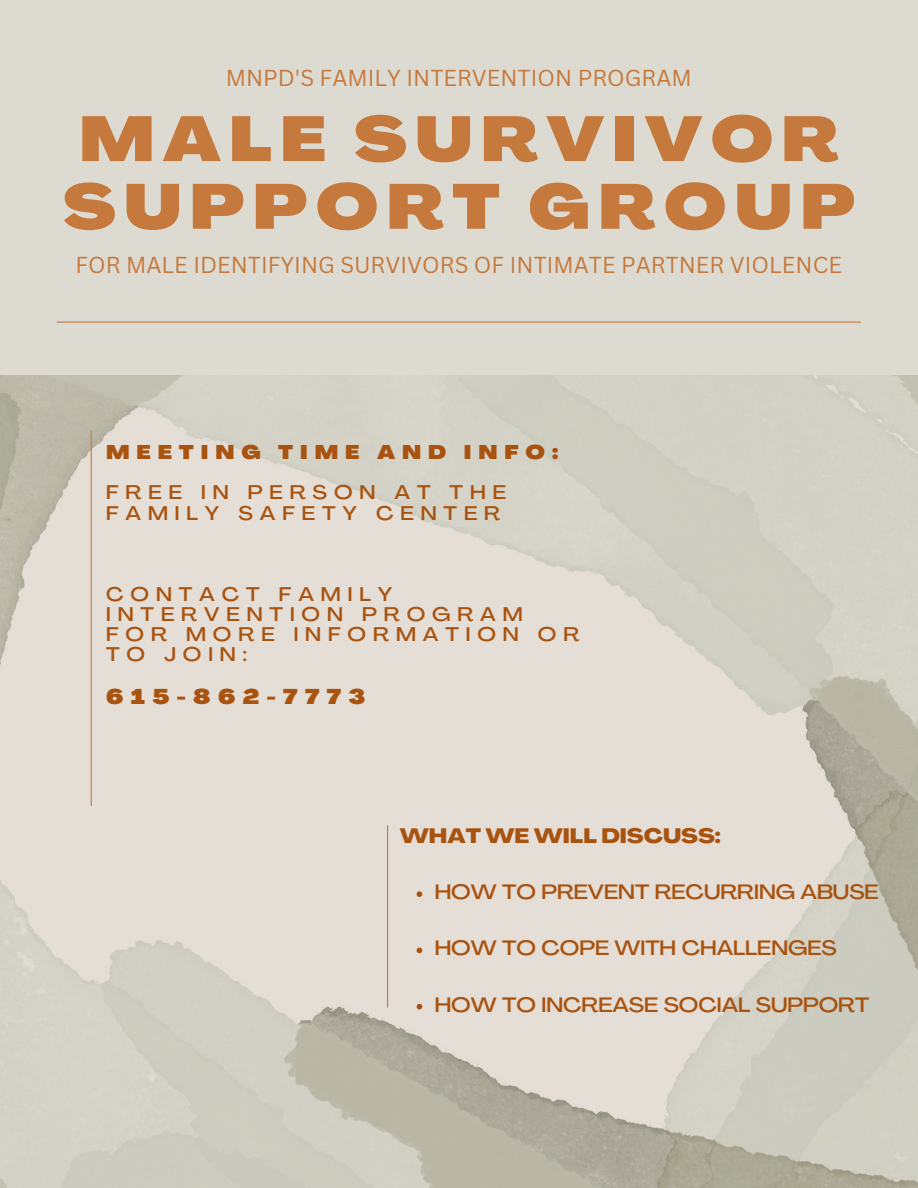
<style>
.page{position:relative;width:918px;height:1188px;background:#dddbd1}
.page>*{position:absolute;margin:0;border:0;box-sizing:border-box;transform-origin:0 0}
.t1{font:900 expanded 62.4px/67.7px "Agrandir";letter-spacing:.13em;color:#c6793d}
.t2{font:22.5px "Canva Sans";color:#c6793d}
.t3{font:900 expanded 21px "Agrandir";letter-spacing:.355em;color:#a85310}
.t4{font:500 expanded 20.55px "Agrandir";color:#a85310}
.t5{font:800 expanded 20.55px "Agrandir";color:#a85310}
.t6{font:500 expanded 19.5px/20.2px "Agrandir";letter-spacing:.355em;color:#a85310}
.t7{font:900 expanded 19.5px "Agrandir";letter-spacing:.355em;color:#a85310}
</style>
<div class="page">
<img style="left:0;top:375px;width:918px;height:813px">
<hr style="left:387px;top:825px;width:1px;height:183px;background:#c6793d">
<hr style="left:57px;top:322px;width:804px;height:1px;background:#c6793d">
<hr style="left:91px;top:430px;width:1px;height:376px;background:#c6793d">
<svg style="left:417px;top:891px;width:5px;height:6px"></svg>
<svg style="left:417px;top:948px;width:5px;height:5px"></svg>
<svg style="left:417px;top:1004px;width:5px;height:5px"></svg>
<p class="t2" style="left:226px;top:62px;width:468px">MNPD'S FAMILY INTERVENTION PROGRAM</p>
<h1 class="t1" style="left:63px;top:112px;width:794px">MALE SURVIVOR<br>SUPPORT GROUP</h1>
<p class="t2" style="left:75px;top:249px;width:768px">FOR MALE IDENTIFYING SURVIVORS OF INTIMATE PARTNER VIOLENCE</p>
<p class="t7" style="left:106px;top:444px;width:454px">MEETING TIME AND INFO:</p>
<p class="t6" style="left:106px;top:484px;width:401px">FREE IN PERSON AT THE<br>FAMILY SAFETY CENTER</p>
<p class="t6" style="left:106px;top:586px;width:475px">CONTACT FAMILY<br>INTERVENTION PROGRAM<br>FOR MORE INFORMATION OR<br>TO JOIN:</p>
<p class="t3" style="left:106px;top:688px;width:261px">615-862-7773</p>
<p class="t5" style="left:400px;top:828px;width:323px">WHAT WE WILL DISCUSS:</p>
<p class="t4" style="left:435px;top:884px;width:446px">HOW TO PREVENT RECURRING ABUSE</p>
<p class="t4" style="left:435px;top:940px;width:403px">HOW TO COPE WITH CHALLENGES</p>
<p class="t4" style="left:435px;top:996px;width:436px">HOW TO INCREASE SOCIAL SUPPORT</p>
</div>
